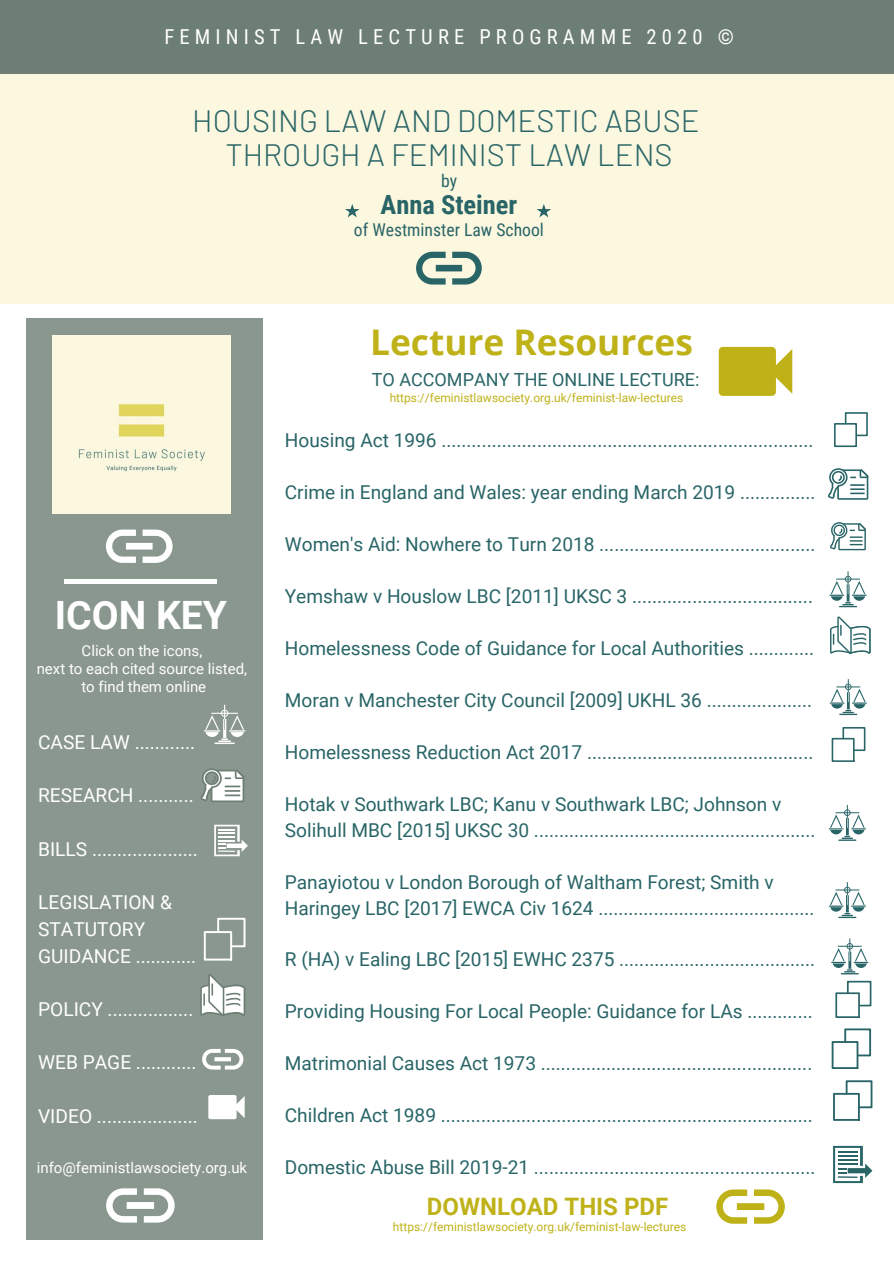
<style>
.page{position:relative;width:894px;height:1264px;background:#fff}
.page>*{position:absolute;margin:0;border:0;box-sizing:border-box;transform-origin:0 0}
.t1{font:700 39px "Roboto";color:#fff}
.t2{font:700 35.25px "Open Sans";color:#bfb219}
.t3{font:300 30.9px "Barlow";color:#296567}
.t4{font:700 26.4px "Roboto Condensed";color:#296567}
.t5{font:700 24px "Roboto";color:#bfb219}
.t6{font:20.55px "Roboto Condensed";letter-spacing:.25em;color:#fff}
.t7{font:19.2px/26.7px "Roboto";color:#fff}
.t8{font:19.05px/26px "Roboto";color:#296567}
.t9{font:18px "Roboto";color:#296567}
.t10{font:17.7px "Roboto Condensed";color:#296567}
.t11{font:15px "Roboto";color:#fff}
.t12{font:12px "Roboto";color:#bfb219}
</style>
<div class="page">
<div style="left:0;top:0;width:893px;height:303px;background:#fcf7df"></div>
<div style="left:26px;top:317px;width:236px;height:922px;background:#8a978f"></div>
<hr style="left:64px;top:579px;width:153px;height:4px;background:#fff">
<div style="left:0;top:0;width:893px;height:74px;background:#6d7e74"></div>
<svg style="left:106px;top:529px;width:66px;height:34px"></svg>
<svg style="left:200px;top:974px;width:45px;height:41px"></svg>
<svg style="left:202px;top:1049px;width:41px;height:20px"></svg>
<svg style="left:204px;top:917px;width:41px;height:43px"></svg>
<svg style="left:200px;top:768px;width:44px;height:34px"></svg>
<svg style="left:214px;top:824px;width:34px;height:32px"></svg>
<svg style="left:208px;top:1095px;width:36px;height:24px"></svg>
<svg style="left:718px;top:347px;width:74px;height:49px"></svg>
<svg style="left:834px;top:412px;width:33px;height:35px"></svg>
<svg style="left:833px;top:1145px;width:39px;height:37px"></svg>
<svg style="left:828px;top:468px;width:40px;height:31px"></svg>
<svg style="left:830px;top:522px;width:35px;height:28px"></svg>
<svg style="left:831px;top:727px;width:34px;height:35px"></svg>
<svg style="left:830px;top:616px;width:40px;height:37px"></svg>
<svg style="left:835px;top:980px;width:36px;height:37px"></svg>
<svg style="left:831px;top:1028px;width:39px;height:40px"></svg>
<svg style="left:833px;top:1080px;width:39px;height:40px"></svg>
<svg style="left:416px;top:252px;width:65px;height:32px"></svg>
<svg style="left:536px;top:204px;width:15px;height:13px"></svg>
<svg style="left:716px;top:1189px;width:68px;height:34px"></svg>
<svg style="left:106px;top:1188px;width:69px;height:34px"></svg>
<div style="left:52px;top:335px;width:178px;height:178px;background:#fcf8df"></div>
<svg style="left:345px;top:204px;width:14px;height:13px"></svg>
<hr style="left:214px;top:742px;width:21px;height:2px;background:#fff">
<svg style="left:204px;top:704px;width:41px;height:38px"></svg>
<svg style="left:829px;top:571px;width:37px;height:36px"></svg>
<svg style="left:829px;top:679px;width:37px;height:36px"></svg>
<svg style="left:828px;top:804px;width:37px;height:36px"></svg>
<svg style="left:828px;top:882px;width:37px;height:36px"></svg>
<svg style="left:831px;top:938px;width:37px;height:36px"></svg>
<p class="t6" style="left:164px;top:25px;width:571px">FEMINIST LAW LECTURE PROGRAMME 2020 ©</p>
<p class="t3" style="left:192px;top:101px;width:508px">HOUSING LAW AND DOMESTIC ABUSE</p>
<p class="t3" style="left:225px;top:135px;width:448px">THROUGH A FEMINIST LAW LENS</p>
<p class="t10" style="left:441px;top:170px;width:18px">by</p>
<p class="t4" style="left:380px;top:190px;width:138px">Anna Steiner</p>
<p class="t10" style="left:354px;top:220px;width:191px">of Westminster Law School</p>
<p class="t2" style="left:370px;top:318px;width:324px">Lecture Resources</p>
<p class="t9" style="left:371px;top:369px;width:329px">TO ACCOMPANY THE ONLINE LECTURE:</p>
<p class="t1" style="left:55px;top:592px;width:173px">ICON KEY</p>
<p class="t11" style="left:82px;top:642px;width:122px">Click on the icons,</p>
<p class="t11" style="left:37px;top:660px;width:212px">next to each cited source listed,</p>
<p class="t11" style="left:81px;top:677px;width:126px">to find them online</p>
<p class="t7" style="left:38px;top:729px;width:158px">CASE LAW ............</p>
<p class="t7" style="left:38px;top:782px;width:157px">RESEARCH ...........</p>
<p class="t7" style="left:38px;top:835px;width:161px">BILLS .....................</p>
<p class="t7" style="left:38px;top:889px;width:159px">LEGISLATION &amp;<br>STATUTORY<br>GUIDANCE ............</p>
<p class="t7" style="left:38px;top:996px;width:157px">POLICY .................</p>
<p class="t7" style="left:38px;top:1049px;width:160px">WEB PAGE ............</p>
<p class="t7" style="left:38px;top:1102px;width:161px">VIDEO ....................</p>
<p class="t11" style="left:37px;top:1159px;width:212px">info@feministlawsociety.org.uk</p>
<p class="t12" style="left:389px;top:391px;width:295px">https://feministlawsociety.org.uk/feminist-law-lectures</p>
<p class="t8" style="left:285px;top:427px;width:530px">Housing Act 1996 ..........................................................................</p>
<p class="t8" style="left:285px;top:479px;width:532px">Crime in England and Wales: year ending March 2019 ...............</p>
<p class="t8" style="left:285px;top:531px;width:532px">Women's Aid: Nowhere to Turn 2018 ...........................................</p>
<p class="t8" style="left:285px;top:583px;width:529px">Yemshaw v Houslow LBC [2011] UKSC 3 ....................................</p>
<p class="t8" style="left:285px;top:635px;width:530px">Homelessness Code of Guidance for Local Authorities .............</p>
<p class="t8" style="left:285px;top:687px;width:528px">Moran v Manchester City Council [2009] UKHL 36 .....................</p>
<p class="t8" style="left:285px;top:739px;width:530px">Homelessness Reduction Act 2017 .............................................</p>
<p class="t8" style="left:285px;top:791px;width:532px">Hotak v Southwark LBC; Kanu v Southwark LBC; Johnson v<br>Solihull MBC [2015] UKSC 30 ........................................................</p>
<p class="t8" style="left:285px;top:869px;width:531px">Panayiotou v London Borough of Waltham Forest; Smith v<br>Haringey LBC [2017] EWCA Civ 1624 ...........................................</p>
<p class="t8" style="left:285px;top:947px;width:532px">R (HA) v Ealing LBC [2015] EWHC 2375 .......................................</p>
<p class="t8" style="left:285px;top:998px;width:529px">Providing Housing For Local People: Guidance for LAs .............</p>
<p class="t8" style="left:285px;top:1050px;width:529px">Matrimonial Causes Act 1973 ......................................................</p>
<p class="t8" style="left:285px;top:1102px;width:529px">Children Act 1989 ..........................................................................</p>
<p class="t8" style="left:285px;top:1154px;width:532px">Domestic Abuse Bill 2019-21 ........................................................</p>
<p class="t5" style="left:427px;top:1192px;width:243px">DOWNLOAD THIS PDF</p>
<p class="t12" style="left:393px;top:1220px;width:295px">https://feministlawsociety.org.uk/feminist-law-lectures</p>
</div>
